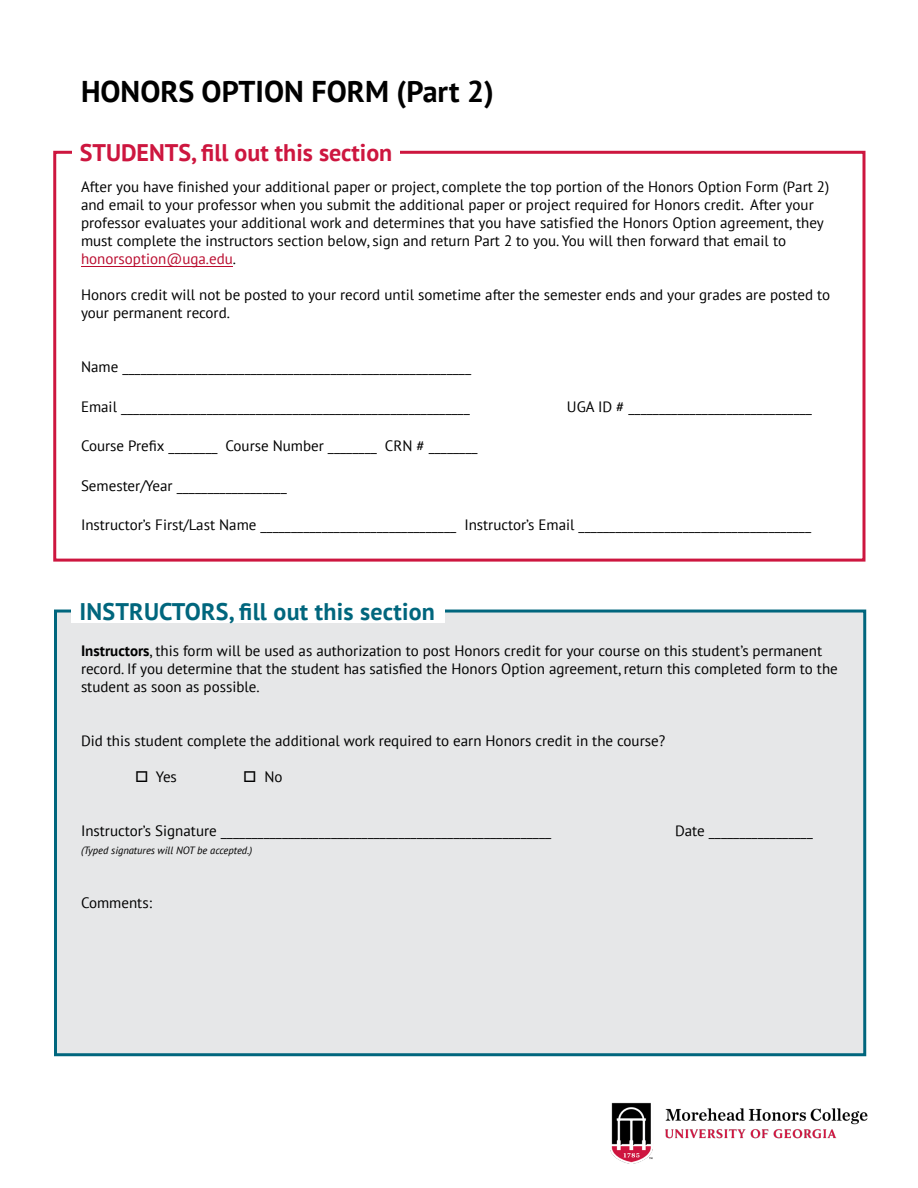
<style>
.page{position:relative;width:918px;height:1188px;background:#fff}
.page>*{position:absolute;margin:0;border:0;box-sizing:border-box;transform-origin:0 0}
.t1{font:700 30px "PT Sans";color:#000}
.t2{font:700 24px "PT Sans";letter-spacing:.01em;color:#00667d}
.t3{font:700 24px "PT Sans";color:#cd163f}
.t4{font:15px/18px "PT Sans";color:#000}
.t5{font:italic 10.5px "PT Sans";color:#000}
.s1{font-style:inherit}
.s2{color:#ba0c2f}
.s3{font-weight:700}
</style>
<div class="page">
<div style="left:54px;top:610px;width:812px;height:446px;background:#e6e7e8;border:3px solid #00667d"></div>
<div style="left:53px;top:151px;width:813px;height:411px;border:3px solid #cd163f"></div>
<hr style="left:81px;top:266px;width:152px;height:1px;background:#ba0c2f">
<div style="left:72px;top:143px;width:328px;height:18px;background:#fff"></div>
<div style="left:71px;top:601px;width:374px;height:22px;background:#fff"></div>
<img style="left:611px;top:1102px;width:256px;height:61px">
<h1 class="t1" style="left:81px;top:72px;width:414px">HONORS OPTION FORM (Part 2)</h1>
<h2 class="t3" style="left:80px;top:137px;width:314px">STUDENTS, fill out this section</h2>
<p class="t4" style="left:81px;top:177px;width:750px">After you have finished your additional paper or project, complete the top portion of the Honors Option Form (Part <span class="s1">2</span>) and email to your professor when you submit the additional paper or project required for Honors credit. After your professor evaluates your additional work and determines that you have satisfied the Honors Option agreement, they must complete the instructors section below, sign and return Part <span class="s1">2</span> to you. You will then forward that email to <span class="s2">honorsoption@uga.edu</span>.</p>
<p class="t4" style="left:81px;top:285px;width:751px">Honors credit will not be posted to your record until sometime after the semester ends and your grades are posted to your permanent record.</p>
<p class="t4" style="left:81px;top:357px;width:392px">Name _________________________________________________________</p>
<p class="t4" style="left:81px;top:397px;width:390px">Email _________________________________________________________</p>
<p class="t4" style="left:567px;top:397px;width:247px">UGA ID # ______________________________</p>
<p class="t4" style="left:81px;top:437px;width:398px">Course Prefix ________ Course Number ________ CRN # ________</p>
<p class="t4" style="left:81px;top:476px;width:207px">Semester/Year __________________</p>
<p class="t4" style="left:81px;top:516px;width:732px">Instructor’s First/Last Name ________________________________ Instructor’s Email ______________________________________</p>
<h2 class="t2" style="left:79px;top:596px;width:357px">INSTRUCTORS, fill out this section</h2>
<p class="t4" style="left:81px;top:642px;width:758px"><span class="s3">Instructors</span>, this form will be used as authorization to post Honors credit for your course on this student’s permanent record. If you determine that the student has satisfied the Honors Option agreement, return this completed form to the student as soon as possible.</p>
<p class="t4" style="left:81px;top:732px;width:586px">Did this student complete the additional work required to earn Honors credit in the course?</p>
<p class="t4" style="left:135px;top:768px;width:43px">□ Yes</p>
<p class="t4" style="left:243px;top:768px;width:41px">□ No</p>
<p class="t4" style="left:81px;top:822px;width:472px">Instructor’s Signature ______________________________________________________</p>
<p class="t4" style="left:675px;top:822px;width:139px">Date _________________</p>
<p class="t5" style="left:81px;top:844px;width:173px">(Typed signatures will NOT be accepted.)</p>
<p class="t4" style="left:81px;top:894px;width:72px">Comments:</p>
</div>
